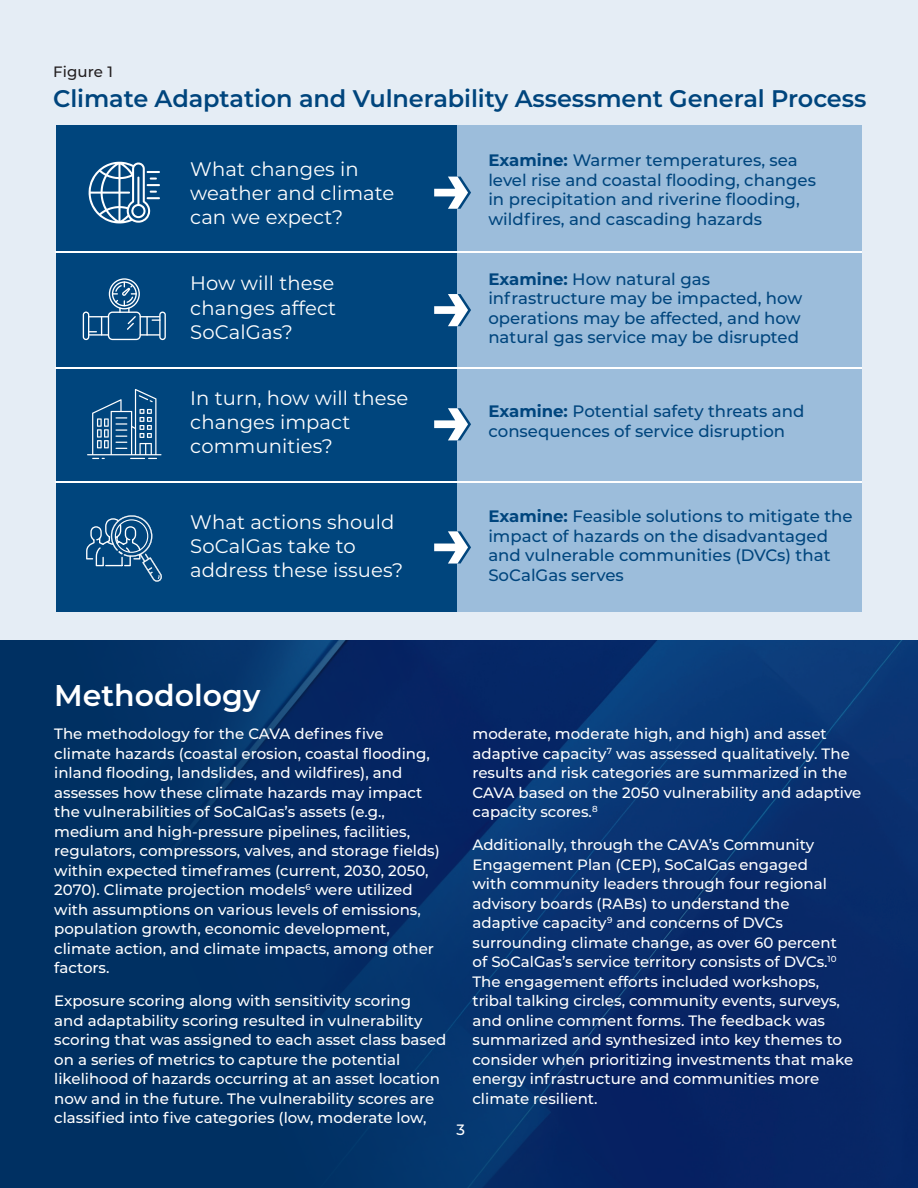
<style>
.page{position:relative;width:918px;height:1188px;background:#fff}
.page>*{position:absolute;margin:0;border:0;box-sizing:border-box;transform-origin:0 0}
.t1{font:600 30px "Montserrat";color:#fff}
.t2{font:600 24px "Montserrat";letter-spacing:-.005em;color:#00457d}
.t3{font:19.65px/24.2px "Montserrat";letter-spacing:.005em;color:#fff}
.t4{font:500 16.5px/19.6px "Montserrat";color:#00457d}
.t5{font:500 15px/19.5px "Montserrat";color:#fff}
.t6{font:500 15px "Montserrat";letter-spacing:.01em;color:#231f20}
.s1{font-weight:700}
</style>
<div class="page">
<svg style="left:0;top:639px;width:918px;height:549px;background:#052e68"></svg>
<div style="left:0;top:0;width:918px;height:639px;background:#e5edf5"></div>
<div style="left:56px;top:125px;width:402px;height:486px;background:#00457d"></div>
<div style="left:458px;top:125px;width:404px;height:486px;background:#9cbddb"></div>
<svg style="left:87px;top:389px;width:75px;height:70px"></svg>
<svg style="left:83px;top:278px;width:83px;height:62px"></svg>
<svg style="left:89px;top:162px;width:71px;height:62px"></svg>
<svg style="left:86px;top:515px;width:76px;height:67px"></svg>
<hr style="left:56px;top:252px;width:806px;height:1px;background:#fff">
<hr style="left:56px;top:367px;width:806px;height:1px;background:#fff">
<hr style="left:56px;top:482px;width:806px;height:1px;background:#fff">
<svg style="left:434px;top:177px;width:37px;height:32px"></svg>
<svg style="left:434px;top:294px;width:37px;height:32px"></svg>
<svg style="left:434px;top:408px;width:37px;height:32px"></svg>
<svg style="left:434px;top:531px;width:37px;height:33px"></svg>
<p class="t6" style="left:53px;top:62px;width:61px">Figure 1</p>
<h2 class="t2" style="left:53px;top:82px;width:815px">Climate Adaptation and Vulnerability Assessment General Process</h2>
<h3 class="t3" style="left:190px;top:156px;width:206px">What changes in weather and climate can we expect?</h3>
<h3 class="t3" style="left:190px;top:271px;width:147px;text-align:justify">How will these changes affect SoCalGas?</h3>
<h3 class="t3" style="left:190px;top:385px;width:219px">In turn, how will these changes impact communities?</h3>
<h3 class="t3" style="left:190px;top:509px;width:215px">What actions should<br>SoCalGas take to address these issues?</h3>
<p class="t4" style="left:488px;top:150px;width:329px"><span class="s1">Examine:</span> Warmer temperatures, sea level rise and coastal flooding, changes in precipitation and riverine flooding, wildfires, and cascading hazards</p>
<p class="t4" style="left:488px;top:268px;width:316px"><span class="s1">Examine:</span> How natural gas infrastructure may be impacted, how operations may be affected, and how natural gas service may be disrupted</p>
<p class="t4" style="left:488px;top:401px;width:318px"><span class="s1">Examine:</span> Potential safety threats and consequences of service disruption</p>
<p class="t4" style="left:488px;top:506px;width:366px"><span class="s1">Examine:</span> Feasible solutions to mitigate the impact of hazards on the disadvantaged and vulnerable communities (DVCs) that SoCalGas serves</p>
<h1 class="t1" style="left:54px;top:674px;width:208px">Methodology</h1>
<p class="t5" style="left:54px;top:723px;width:387px">The methodology for the CAVA defines five climate hazards (coastal erosion, coastal flooding, inland flooding, landslides, and wildfires), and assesses how these climate hazards may impact the vulnerabilities of SoCalGas’s assets (e.g., medium and high-pressure pipelines, facilities, regulators, compressors, valves, and storage fields) within expected timeframes (current, 2030, 2050, 2070). Climate projection models<sup>6</sup> were utilized with assumptions on various levels of emissions, population growth, economic development, climate action, and climate impacts, among other factors.</p>
<p class="t5" style="left:54px;top:990px;width:394px">Exposure scoring along with sensitivity scoring<br>and adaptability scoring resulted in vulnerability scoring that was assigned to each asset class based on a series of metrics to capture the potential likelihood of hazards occurring at an asset location now and in the future. The vulnerability scores are classified into five categories (low, moderate low,</p>
<p class="t5" style="left:472px;top:723px;width:391px">moderate, moderate high, and high) and asset adaptive capacity<sup>7</sup> was assessed qualitatively. The results and risk categories are summarized in the CAVA based on the 2050 vulnerability and adaptive capacity scores.<sup>8</sup></p>
<p class="t5" style="left:472px;top:834px;width:382px">Additionally, through the CAVA’s Community Engagement Plan (CEP), SoCalGas engaged<br>with community leaders through four regional advisory boards (RABs) to understand the adaptive capacity<sup>9</sup> and concerns of DVCs surrounding climate change, as over 60 percent of SoCalGas’s service territory consists of DVCs.<sup>10<br></sup>The engagement efforts included workshops, tribal talking circles, community events, surveys, and online comment forms. The feedback was summarized and synthesized into key themes to consider when prioritizing investments that make energy infrastructure and communities more climate resilient.</p>
<p class="t5" style="left:456px;top:1120px;width:10px">3</p>
</div>
